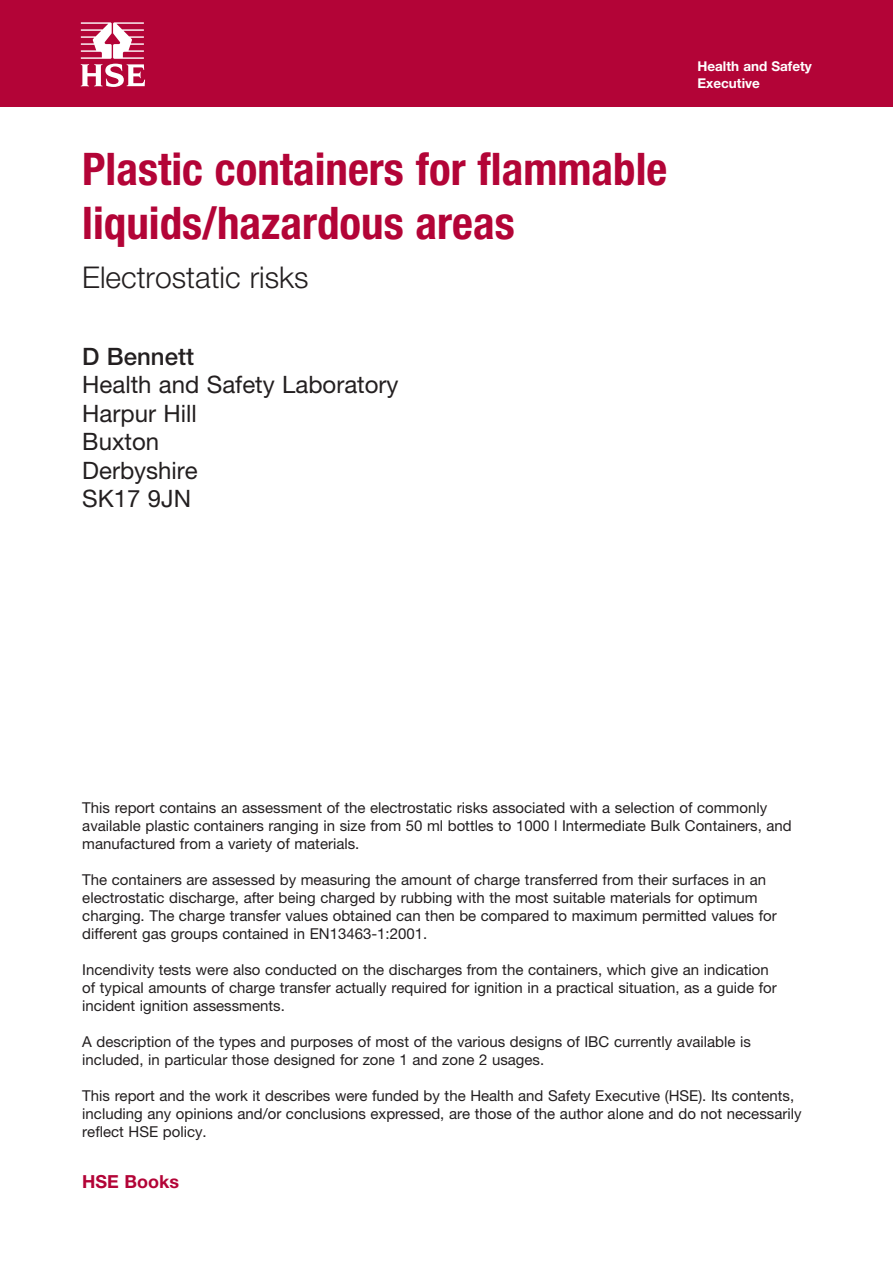
<style>
.page{position:relative;width:893px;height:1263px;background:#fff}
.page>*{position:absolute;margin:0;border:0;box-sizing:border-box;transform-origin:0 0}
.t1{font:700 condensed 45px/54px "Helvetica Neue";color:#b30437}
.t2{font:300 30px "Helvetica Neue";color:#231f20}
.t3{font:24px/28.5px "Helvetica Neue";color:#231f20}
.t4{font:500 24px "Helvetica Neue";color:#231f20}
.t5{font:700 18px "Helvetica Neue";color:#b30437}
.t6{font:15px/18px "Helvetica Neue";color:#231f20}
.t7{font:700 13.5px/16.5px "Helvetica Neue";color:#fff}
</style>
<div class="page">
<div style="left:0;top:0;width:893px;height:106px;background:#b30437"></div>
<svg style="left:81px;top:22px;width:64px;height:65px"></svg>
<h1 class="t1" style="left:82px;top:142px;width:587px">Plastic containers for flammable liquids/hazardous areas</h1>
<h2 class="t2" style="left:82px;top:259px;width:228px">Electrostatic risks</h2>
<h3 class="t4" style="left:82px;top:342px;width:113px">D Bennett</h3>
<h3 class="t3" style="left:82px;top:370px;width:318px">Health and Safety Laboratory<br>Harpur Hill<br>Buxton<br>Derbyshire<br>SK17 9JN</h3>
<p class="t7" style="left:697px;top:58px;width:116px">Health and Safety<br>Executive</p>
<p class="t6" style="left:82px;top:799px;width:711px">This report contains an assessment of the electrostatic risks associated with a selection of commonly available plastic containers ranging in size from 50 ml bottles to 1000 l Intermediate Bulk Containers, and manufactured from a variety of materials.</p>
<p class="t6" style="left:82px;top:871px;width:696px">The containers are assessed by measuring the amount of charge transferred from their surfaces in an electrostatic discharge, after being charged by rubbing with the most suitable materials for optimum charging. The charge transfer values obtained can then be compared to maximum permitted values for different gas groups contained in EN13463-1:2001.</p>
<p class="t6" style="left:82px;top:961px;width:696px">Incendivity tests were also conducted on the discharges from the containers, which give an indication of typical amounts of charge transfer actually required for ignition in a practical situation, as a guide for incident ignition assessments.</p>
<p class="t6" style="left:82px;top:1033px;width:670px">A description of the types and purposes of most of the various designs of IBC currently available is included, in particular those designed for zone 1 and zone 2 usages.</p>
<p class="t6" style="left:82px;top:1087px;width:721px">This report and the work it describes were funded by the Health and Safety Executive (HSE). Its contents, including any opinions and/or conclusions expressed, are those of the author alone and do not necessarily reflect HSE policy.</p>
<p class="t5" style="left:82px;top:1171px;width:98px">HSE Books</p>
</div>
